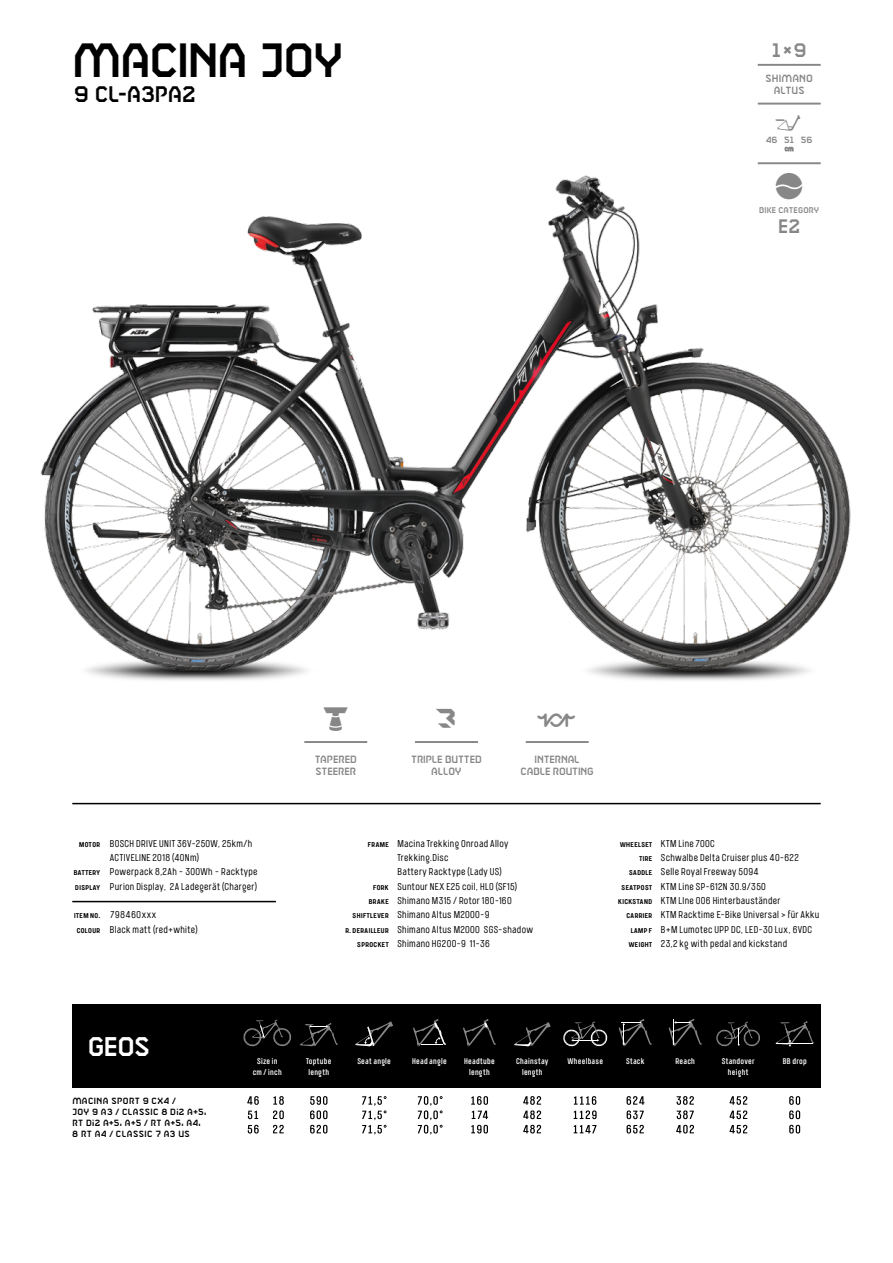
<style>
.page{position:relative;width:893px;height:1263px;background:#fff}
.page>*{position:absolute;margin:0;border:0;box-sizing:border-box;transform-origin:0 0}
.t1{font:48px "Coach";letter-spacing:-.03em;color:#000}
.t2{font:27px "Coach";color:#fff}
.t3{font:22.5px "Coach";letter-spacing:-.015em;color:#000}
.t4{font:22.5px "KTM Icons 2018";color:#878787}
.t5{font:19.5px "Coach";color:#878787}
.t6{font:18px "KTM Icons 2018";color:#878787}
.t7{font:10.5px/12px "Coach";letter-spacing:-.015em;color:#878787;text-align:center}
.t8{font:10.5px/12px "Coach";letter-spacing:.01em;color:#878787;text-align:center}
.t9{font:9.9px/14.4px "Port Condensed";letter-spacing:.03em;color:#000}
.t10{font:500 9px/14.4px "Port Condensed";letter-spacing:-.02em;color:#000}
.t11{font:9px/10.8px "Coach";letter-spacing:.04em;color:#000}
.t12{font:9px "Coach";color:#878787}
.t13{font:500 8.25px/10.5px "Port Condensed";letter-spacing:.025em;color:#fff;text-align:center}
.t14{font:8.25px "Coach";letter-spacing:.015em;color:#878787}
</style>
<div class="page">
<hr style="left:73px;top:803px;width:747px;height:1px;background:#000">
<img style="left:40px;top:64px;width:811px;height:616px">
<hr style="left:73px;top:901px;width:202px;height:1px;background:#000">
<hr style="left:758px;top:64px;width:63px;height:2px;background:#878787">
<hr style="left:758px;top:103px;width:63px;height:2px;background:#878787">
<svg style="left:785px;top:147px;width:8px;height:4px"></svg>
<hr style="left:758px;top:162px;width:63px;height:2px;background:#878787">
<hr style="left:304px;top:741px;width:63px;height:2px;background:#878787">
<hr style="left:415px;top:741px;width:63px;height:2px;background:#878787">
<hr style="left:526px;top:741px;width:63px;height:2px;background:#878787">
<div style="left:72px;top:1004px;width:749px;height:84px;background:#000"></div>
<svg style="left:243px;top:1019px;width:49px;height:28px"></svg>
<svg style="left:300px;top:1023px;width:38px;height:23px"></svg>
<svg style="left:355px;top:1021px;width:38px;height:25px"></svg>
<svg style="left:413px;top:1019px;width:33px;height:27px"></svg>
<svg style="left:463px;top:1019px;width:33px;height:27px"></svg>
<svg style="left:563px;top:1021px;width:45px;height:26px"></svg>
<svg style="left:619px;top:1019px;width:33px;height:27px"></svg>
<svg style="left:669px;top:1019px;width:33px;height:27px"></svg>
<svg style="left:514px;top:1022px;width:37px;height:24px"></svg>
<svg style="left:716px;top:1022px;width:44px;height:25px"></svg>
<svg style="left:775px;top:1021px;width:39px;height:25px"></svg>
<svg style="left:248px;top:1125px;width:11px;height:8px"></svg>
<svg style="left:247px;top:1096px;width:12px;height:23px"></svg>
<svg style="left:273px;top:1125px;width:11px;height:8px"></svg>
<svg style="left:273px;top:1096px;width:11px;height:23px"></svg>
<svg style="left:362px;top:1096px;width:25px;height:38px"></svg>
<svg style="left:310px;top:1125px;width:17px;height:8px"></svg>
<svg style="left:310px;top:1096px;width:17px;height:23px"></svg>
<svg style="left:418px;top:1096px;width:25px;height:38px"></svg>
<svg style="left:471px;top:1125px;width:17px;height:8px"></svg>
<svg style="left:471px;top:1096px;width:17px;height:23px"></svg>
<svg style="left:574px;top:1125px;width:22px;height:8px"></svg>
<svg style="left:574px;top:1096px;width:23px;height:23px"></svg>
<svg style="left:627px;top:1125px;width:17px;height:8px"></svg>
<svg style="left:627px;top:1096px;width:17px;height:23px"></svg>
<svg style="left:676px;top:1125px;width:18px;height:8px"></svg>
<svg style="left:677px;top:1096px;width:17px;height:23px"></svg>
<svg style="left:523px;top:1125px;width:18px;height:8px"></svg>
<svg style="left:523px;top:1096px;width:18px;height:23px"></svg>
<svg style="left:729px;top:1125px;width:18px;height:8px"></svg>
<svg style="left:729px;top:1096px;width:18px;height:23px"></svg>
<svg style="left:789px;top:1125px;width:11px;height:8px"></svg>
<svg style="left:789px;top:1096px;width:11px;height:23px"></svg>
<svg style="left:776px;top:115px;width:24px;height:16px"></svg>
<h1 class="t1" style="left:72px;top:33px;width:273px">MACINA JOY</h1>
<h3 class="t3" style="left:74px;top:82px;width:123px">9 CL-A3PA2</h3>
<h3 class="t5" style="left:772px;top:39px;width:36px">1×9</h3>
<p class="t8" style="left:765px;top:73px;width:49px">SHIMANO<br>ALTUS</p>
<p class="t12" style="left:766px;top:135px;width:48px">46 51 56</p>
<h3 class="t4" style="left:762px;top:173px;width:55px">Ì</h3>
<p class="t14" style="left:759px;top:206px;width:62px">BIKE CATEGORY</p>
<h3 class="t5" style="left:778px;top:216px;width:24px">E2</h3>
<p class="t10" style="left:79px;top:836px;width:23px">Motor</p>
<p class="t10" style="left:73px;top:865px;width:29px">Battery<br>Display</p>
<p class="t10" style="left:74px;top:908px;width:28px">ITEM No.<br>COLOUR</p>
<p class="t9" style="left:110px;top:836px;width:149px">BOSCH DRIVE UNIT 36V-250W, 25km/h ACTIVELINE 2018 (40Nm)<br>Powerpack 8,2Ah - 300Wh - Racktype Purion Display, 2A Ladegerät (Charger)</p>
<p class="t9" style="left:110px;top:907px;width:89px">798460xxx<br>Black matt (red+white)</p>
<h2 class="t2" style="left:88px;top:1031px;width:64px">GEOS</h2>
<h3 class="t6" style="left:314px;top:707px;width:45px">)</h3>
<p class="t7" style="left:315px;top:754px;width:44px;text-align:left">TAPERED<br>STEERER</p>
<h3 class="t6" style="left:425px;top:707px;width:45px">.</h3>
<p class="t7" style="left:411px;top:754px;width:72px">TRIPLE BUTTED<br>ALLOY</p>
<h3 class="t4" style="left:530px;top:707px;width:55px">!</h3>
<p class="t7" style="left:521px;top:754px;width:75px">INTERNAL<br>CABLE ROUTING</p>
<p class="t10" style="left:368px;top:836px;width:23px">Frame</p>
<p class="t10" style="left:345px;top:879px;width:45px;text-align:right">Fork<br>Brake<br>Sh iftlever<br>R. Derailleur<br>Sprocket</p>
<p class="t9" style="left:397px;top:836px;width:137px">Macina Trekking Onroad Alloy<br>Trekking.Disc<br>Battery Racktype (Lady US)<br>Suntour NEX E25 coil, HLO (SF15)<br>Shimano M315 / Rotor 180-160<br>Shimano Altus M2000-9<br>Shimano Altus M2000 SGS-shadow<br>Shimano HG200-9 11-36</p>
<p class="t10" style="left:620px;top:836px;width:34px">Wheelset</p>
<p class="t10" style="left:639px;top:850px;width:15px">Tire</p>
<p class="t10" style="left:629px;top:865px;width:25px">Saddle</p>
<p class="t10" style="left:621px;top:879px;width:33px">Seatpost</p>
<p class="t10" style="left:618px;top:893px;width:36px">KICKSTAND</p>
<p class="t10" style="left:626px;top:908px;width:9px">CARRIER</p>
<p class="t10" style="left:630px;top:922px;width:24px">LAMP F</p>
<p class="t10" style="left:628px;top:936px;width:25px">WEIGHT</p>
<p class="t9" style="left:661px;top:836px;width:160px">KTM Line 700C<br>Schwalbe Delta Cruiser plus 40-622<br>Selle Royal Freeway 5094<br>KTM Line SP-612N 30.9/350<br>KTM LIne 006 Hinterbauständer<br>KTM Racktime E-Bike Universal &gt; für Akku<br>B+M Lumotec UPP DC, LED-30 Lux, 6VDC<br>23,2 kg with pedal and kickstand</p>
<p class="t11" style="left:72px;top:1096px;width:136px">MACINA SPORT 9 CX4 /<br>JOY 9 A3 / CLASSIC 8 DI2 A+5,<br>RT DI2 A+5, A+5 / RT A+5, A4,<br>8 RT A4 / CLASSIC 7 A3 US</p>
<p class="t13" style="left:253px;top:1056px;width:31px">Size in cm / inch</p>
<p class="t13" style="left:306px;top:1056px;width:27px;text-align:left">Toptube length</p>
<p class="t13" style="left:357px;top:1056px;width:35px">Seat angle</p>
<p class="t13" style="left:412px;top:1056px;width:36px">Head angle</p>
<p class="t13" style="left:464px;top:1056px;width:32px">Headtube length</p>
<p class="t13" style="left:516px;top:1056px;width:34px">Chainstay</p>
<p class="t13" style="left:567px;top:1056px;width:37px">Wheelbase</p>
<p class="t13" style="left:626px;top:1056px;width:20px">Stack</p>
<p class="t13" style="left:675px;top:1056px;width:21px">Reach</p>
<p class="t13" style="left:522px;top:1066px;width:22px">length</p>
<p class="t13" style="left:722px;top:1056px;width:35px">Standover height</p>
<p class="t13" style="left:783px;top:1056px;width:26px">BB drop</p>
</div>
